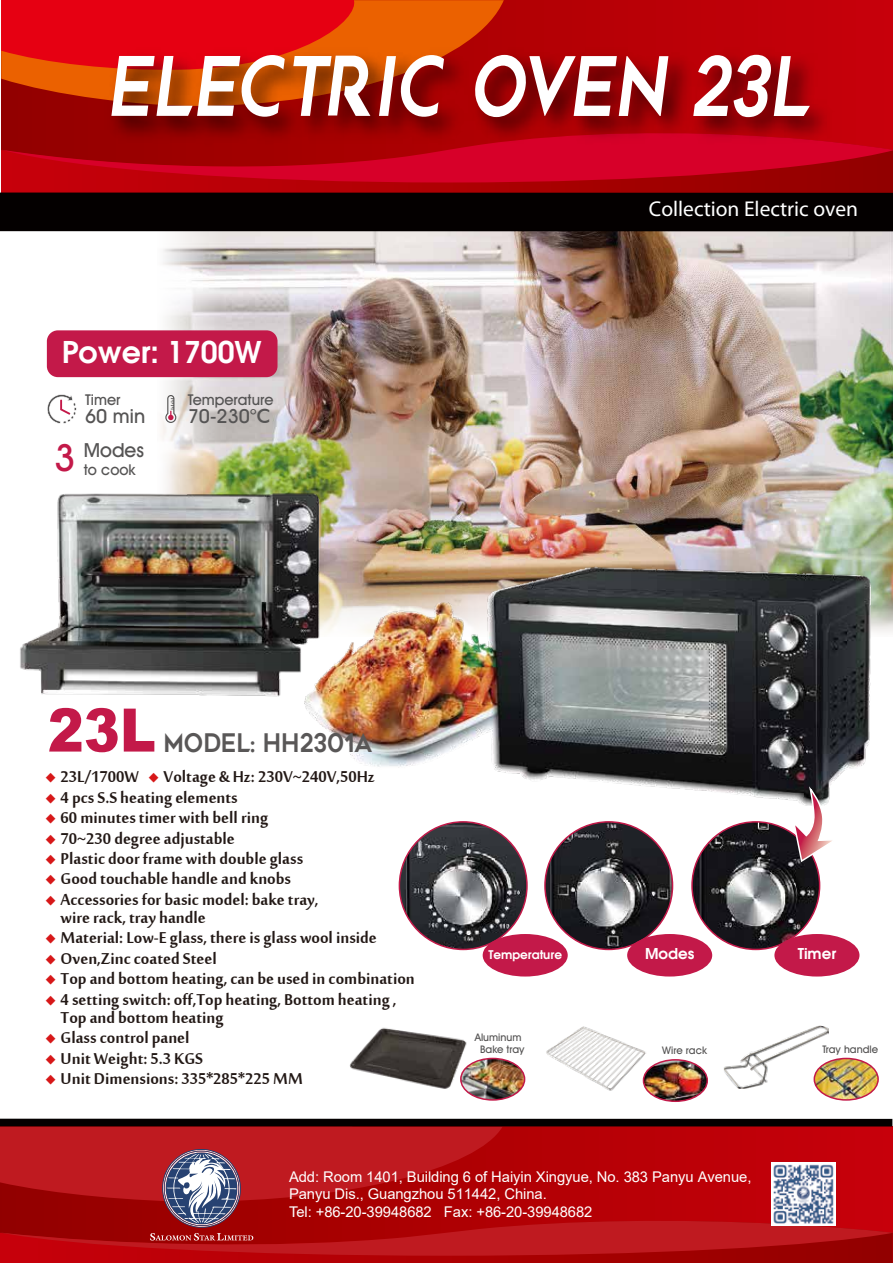
<style>
.page{position:relative;width:893px;height:1263px;background:#fff}
.page>*{position:absolute;margin:0;border:0;box-sizing:border-box;transform-origin:0 0}
.t1{font:81.75px "Captain Marvel";color:#fff;scale:.81 1}
.t2{font:900 60px "Arial";color:#c31949;scale:.9 1}
.t3{font:500 37.5px "Avant Garde IT Cby BT";color:#c31949}
.t4{font:600 30px "Avant Garde";color:#fff}
.t5{font:25.5px "Captain Marvel";color:#595757;scale:.9 1}
.t6{font:24px/18px "Mool Boran";color:#221815}
.t7{font:21.45px "Myriad Pro";color:#fff}
.t8{font:500 19.5px "Avant Garde IT Cby BT";color:#555454}
.t9{font:500 15px "Avant Garde IT Cby BT";color:#555454}
.t10{font:600 15px "Avant Garde";color:#fff}
.t11{font:14.7px/17.7px "Arial";letter-spacing:-.005em;color:#fff}
.t12{font:600 12px "Avant Garde";color:#fff}
.t13{font:500 10.5px/12px "Avant Garde IT Cby BT";color:#555454;text-align:center}
.s1{font-family:"Futura BT"}
.s2{font-family:"Adobe Song Std";font-weight:300;font-size:11.4px;color:#d71718}
</style>
<div class="page">
<img style="left:692px;top:822px;width:128px;height:127px;border-radius:64px">
<img style="left:545px;top:822px;width:127px;height:127px;border-radius:64px">
<img style="left:399px;top:822px;width:128px;height:127px;border-radius:64px">
<img style="left:157px;top:231px;width:736px;height:401px">
<img style="left:304px;top:564px;width:568px;height:236px">
<svg style="left:1px;top:0;width:892px;height:130px;background:#ba0007"></svg>
<svg style="left:1px;top:182px;width:892px;height:11px;background:#a80003"></svg>
<svg style="left:1px;top:130px;width:892px;height:52px;background:#bd0014"></svg>
<svg style="left:1px;top:0;width:503px;height:106px;background:#d64900"></svg>
<svg style="left:1px;top:0;width:358px;height:71px;background:#e60810"></svg>
<img style="left:67px;top:26px;width:785px;height:142px">
<div style="left:0;top:1119px;width:892px;height:7px;background:#040000"></div>
<div style="left:0;top:193px;width:893px;height:38px;background:#040000"></div>
<svg style="left:165px;top:395px;width:11px;height:28px"></svg>
<svg style="left:47px;top:394px;width:30px;height:30px"></svg>
<div style="left:47px;top:330px;width:231px;height:47px;background:#c31949;border-radius:11px"></div>
<svg style="left:791px;top:789px;width:50px;height:74px"></svg>
<div style="left:483px;top:934px;width:85px;height:42px;background:#c31949;border-radius:50%"></div>
<div style="left:627px;top:934px;width:85px;height:42px;background:#c31949;border-radius:50%"></div>
<div style="left:774px;top:934px;width:85px;height:42px;background:#c31949;border-radius:50%"></div>
<img style="left:724px;top:1026px;width:105px;height:63px">
<img style="left:814px;top:1058px;width:64px;height:42px">
<div style="left:814px;top:1058px;width:65px;height:43px;border:2px solid #c31949;border-radius:50%"></div>
<img style="left:546px;top:1026px;width:100px;height:65px">
<img style="left:643px;top:1060px;width:64px;height:41px">
<div style="left:643px;top:1059px;width:65px;height:43px;border:2px solid #c31949;border-radius:50%"></div>
<img style="left:349px;top:1027px;width:118px;height:62px">
<img style="left:461px;top:1058px;width:64px;height:42px">
<div style="left:460px;top:1058px;width:65px;height:43px;border:2px solid #c31949;border-radius:50%"></div>
<img style="left:20px;top:490px;width:310px;height:212px">
<svg style="left:0;top:1127px;width:893px;height:136px;background:#b40f15"></svg>
<img style="left:772px;top:1162px;width:64px;height:64px">
<h1 class="t1" style="left:106px;top:41px;width:884px">ELECTRIC OVEN 23L</h1>
<p class="t4" style="left:62px;top:332px;width:201px">Power: 1700W</p>
<h3 class="t3" style="left:54px;top:435px;width:23px">3</h3>
<p class="t9" style="left:85px;top:390px;width:37px">Timer</p>
<p class="t8" style="left:85px;top:404px;width:62px">60 min</p>
<p class="t8" style="left:84px;top:438px;width:62px">Modes</p>
<p class="t9" style="left:84px;top:461px;width:53px">to cook</p>
<p class="t9" style="left:188px;top:390px;width:87px">Temperature</p>
<p class="t8" style="left:188px;top:404px;width:84px">70-230<span class="s1">°C</span></p>
<p class="t7" style="left:649px;top:196px;width:211px">Collection Electric oven</p>
<h2 class="t2" style="left:48px;top:686px;width:122px">23L</h2>
<p class="t5" style="left:163px;top:728px;width:234px">MODEL: HH2301A</p>
<p class="t6" style="left:45px;top:765px;width:331px"><span class="s2">◆</span> 23L/1700W <span class="s2">◆</span> Voltage &amp; Hz: 230V~240V,50Hz</p>
<p class="t6" style="left:45px;top:785px;width:194px"><span class="s2">◆</span> 4 pcs S.S heating elements</p>
<p class="t6" style="left:45px;top:806px;width:225px"><span class="s2">◆</span> 60 minutes timer with bell ring</p>
<p class="t6" style="left:45px;top:826px;width:191px"><span class="s2">◆</span> 70~230 degree adjustable</p>
<p class="t6" style="left:45px;top:847px;width:260px"><span class="s2">◆</span> Plastic door frame with double glass</p>
<p class="t6" style="left:45px;top:867px;width:247px"><span class="s2">◆</span> Good touchable handle and knobs</p>
<p class="t6" style="left:61px;top:887px;width:259px;text-indent:-15px"><span class="s2">◆</span> Accessories for basic model: bake tray, wire rack, tray handle</p>
<p class="t6" style="left:45px;top:926px;width:333px"><span class="s2">◆</span> Material: Low-E glass, there is glass wool inside</p>
<p class="t6" style="left:45px;top:946px;width:173px"><span class="s2">◆</span> Oven,Zinc coated Steel</p>
<p class="t6" style="left:45px;top:967px;width:371px"><span class="s2">◆</span> Top and bottom heating, can be used in combination</p>
<p class="t6" style="left:61px;top:987px;width:337px;text-indent:-15px"><span class="s2">◆</span> 4 setting switch: off,Top heating, Bottom heating ,<br>Top and bottom heating</p>
<p class="t6" style="left:45px;top:1026px;width:146px"><span class="s2">◆</span> Glass control panel</p>
<p class="t6" style="left:45px;top:1046px;width:159px"><span class="s2">◆</span> Unit Weight: 5.3 KGS</p>
<p class="t6" style="left:45px;top:1067px;width:259px"><span class="s2">◆</span> Unit Dimensions: 335*285*225 MM</p>
<p class="t12" style="left:488px;top:947px;width:75px">Temperature</p>
<p class="t10" style="left:645px;top:944px;width:51px">Modes</p>
<p class="t10" style="left:798px;top:944px;width:40px">Timer</p>
<p class="t13" style="left:475px;top:1032px;width:51px">Aluminum<br>Bake tray</p>
<p class="t13" style="left:662px;top:1044px;width:46px">Wire rack</p>
<p class="t13" style="left:822px;top:1043px;width:57px">Tray handle</p>
<p class="t11" style="left:289px;top:1167px;width:464px">Add: Room 1401, Building 6 of Haiyin Xingyue, No. 383 Panyu Avenue,<br>Panyu Dis., Guangzhou 511442, China.<br>Tel: +86-20-39948682 Fax: +86-20-39948682</p>
</div>
